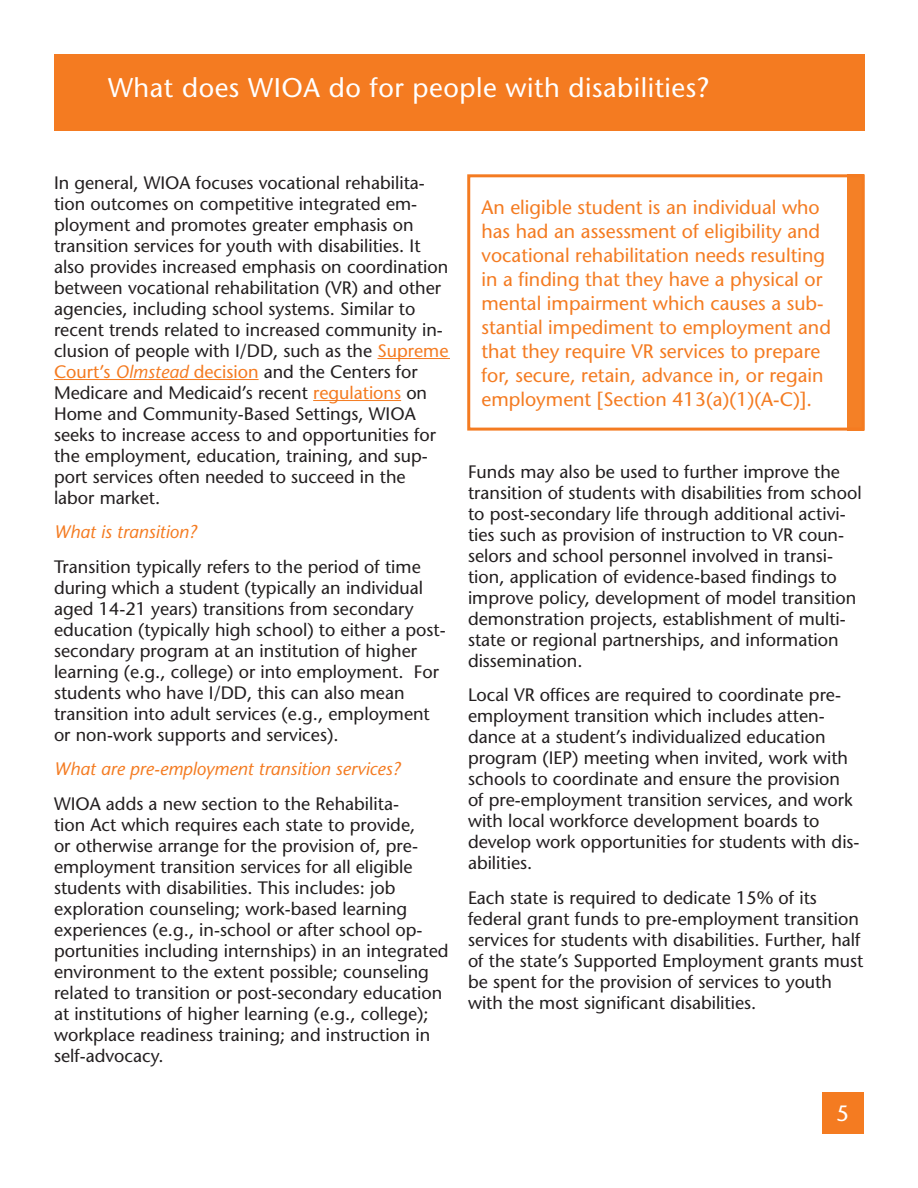
<style>
.page{position:relative;width:918px;height:1188px;background:#fff}
.page>*{position:absolute;margin:0;border:0;box-sizing:border-box;transform-origin:0 0}
.Headline{font:500 27px "Stone Sans Std";letter-spacing:.02em;color:#fff}
.t1{font:500 22.2px "Stone Sans Std";color:#fff}
.textboc{font:500 19.5px/24px "Stone Sans Std";color:#f47b21}
.Body_Text{font:500 18px/21px "Stone Sans Std";color:#231f20}
.sub-subhead{font:italic 500 18px "Stone Sans Std";color:#f47b21}
.s1{color:#f47b21}
.s2{font-style:italic;color:#f47b21}
</style>
<div class="page">
<div style="left:823px;top:1092px;width:41px;height:42px;background:#f47b21"></div>
<div style="left:848px;top:174px;width:16px;height:257px;background:#f48026"></div>
<div style="left:54px;top:54px;width:810px;height:76px;background:#f47b21"></div>
<hr style="left:377px;top:358px;width:73px;height:1px;background:#f47b21">
<hr style="left:54px;top:379px;width:205px;height:1px;background:#f47b21">
<hr style="left:313px;top:400px;width:88px;height:1px;background:#f47b21">
<div style="left:467px;top:174px;width:398px;height:257px;border:3px solid #f47b21"></div>
<p class="Headline" style="left:108px;top:72px;width:603px">What does WIOA do for people with disabilities?</p>
<p class="Body_Text" style="left:54px;top:172px;width:396px">In general, WIOA focuses vocational rehabilita&shy;tion outcomes on competitive integrated em&shy;ployment and promotes greater emphasis on transition services for youth with disabilities. It also provides increased emphasis on coordination between vocational rehabilitation (VR) and other agencies, including school systems. Similar to recent trends related to increased community in&shy;clusion of people with I/DD, such as the <span class="s1">Supreme Court’s</span> <span class="s2">Olmstead</span> <span class="s1">decision</span> and the Centers for Medicare and Medicaid’s recent <span class="s1">regulations</span> on Home and Community-Based Settings, WIOA seeks to increase access to and opportunities for the employment, education, training, and sup&shy;port services often needed to succeed in the labor market.</p>
<p class="sub-subhead" style="left:54px;top:521px;width:145px">What is transition?</p>
<p class="Body_Text" style="left:54px;top:556px;width:393px">Transition typically refers to the period of time during which a student (typically an individual aged 14-21 years) transitions from secondary education (typically high school) to either a post&shy;secondary program at an institution of higher learning (e.g., college) or into employment. For students who have I/DD, this can also mean transition into adult services (e.g., employment or non-work supports and services).</p>
<p class="sub-subhead" style="left:54px;top:758px;width:348px">What are pre-employment transition services?</p>
<p class="Body_Text" style="left:54px;top:793px;width:396px">WIOA adds a new section to the Rehabilita-<br>tion Act which requires each state to provide,<br>or otherwise arrange for the provision of, pre&shy;employment transition services for all eligible students with disabilities. This includes: job exploration counseling; work-based learning experiences (e.g., in-school or after school op&shy;portunities including internships) in an integrated environment to the extent possible; counseling related to transition or post-secondary education at institutions of higher learning (e.g., college); workplace readiness training; and instruction in self-advocacy.</p>
<p class="textboc" style="left:482px;top:195px;width:351px">An eligible student is an individual who has had an assessment of eligibility and vocational rehabilitation needs resulting in a finding that they have a physical or mental impairment which causes a sub&shy;stantial impediment to employment and that they require VR services to prepare for, secure, retain, advance in, or regain employment [Section 413(a)(1)(A-C)].</p>
<p class="Body_Text" style="left:468px;top:461px;width:395px">Funds may also be used to further improve the transition of students with disabilities from school to post-secondary life through additional activi&shy;ties such as provision of instruction to VR coun&shy;selors and school personnel involved in transi&shy;tion, application of evidence-based findings to improve policy, development of model transition demonstration projects, establishment of multi&shy;state or regional partnerships, and information dissemination.</p>
<p class="Body_Text" style="left:468px;top:685px;width:393px">Local VR offices are required to coordinate pre&shy;employment transition which includes atten&shy;dance at a student’s individualized education program (IEP) meeting when invited, work with schools to coordinate and ensure the provision of pre-employment transition services, and work with local workforce development boards to develop work opportunities for students with dis&shy;abilities.</p>
<p class="Body_Text" style="left:468px;top:887px;width:397px">Each state is required to dedicate 15% of its federal grant funds to pre-employment transition services for students with disabilities. Further, half of the state’s Supported Employment grants must be spent for the provision of services to youth with the most significant disabilities.</p>
<p class="t1" style="left:837px;top:1100px;width:14px">5</p>
</div>
